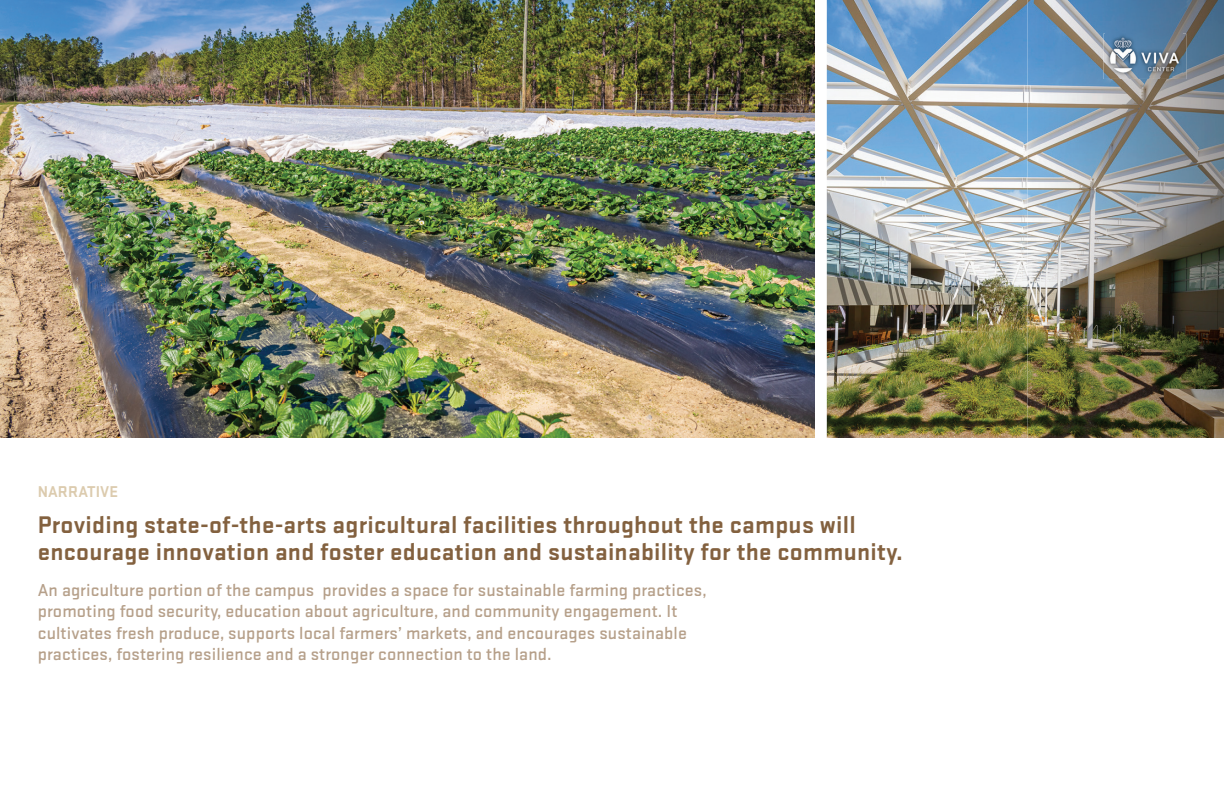
<style>
.page{position:relative;width:1224px;height:792px;background:#fff}
.page>*{position:absolute;margin:0;border:0;box-sizing:border-box;transform-origin:0 0}
.t1{font:700 25px/27px "Stratum 1";letter-spacing:.01em;color:#83613f}
.t2{font:500 18px/21.6px "Stratum 1";letter-spacing:.005em;color:#b6a08a}
.t3{font:700 16.3px "Stratum 1";letter-spacing:.005em;color:#dccbae}
</style>
<div class="page">
<img style="left:0;top:0;width:815px;height:438px">
<img style="left:827px;top:0;width:201px;height:438px">
<img style="left:1028px;top:0;width:196px;height:438px">
<img style="left:1106px;top:33px;width:77px;height:1px">
<img style="left:1103px;top:34px;width:83px;height:45px">
<p class="t3" style="left:38px;top:481px;width:82px">NARRATIVE</p>
<h1 class="t1" style="left:38px;top:509px;width:867px">Providing state-of-the-arts agricultural facilities throughout the campus will encourage innovation and foster education and sustainability for the community.</h1>
<p class="t2" style="left:38px;top:578px;width:670px">An agriculture portion of the campus provides a space for sustainable farming practices, promoting food security, education about agriculture, and community engagement. It cultivates fresh produce, supports local farmers’ markets, and encourages sustainable practices, fostering resilience and a stronger connection to the land.</p>
</div>
